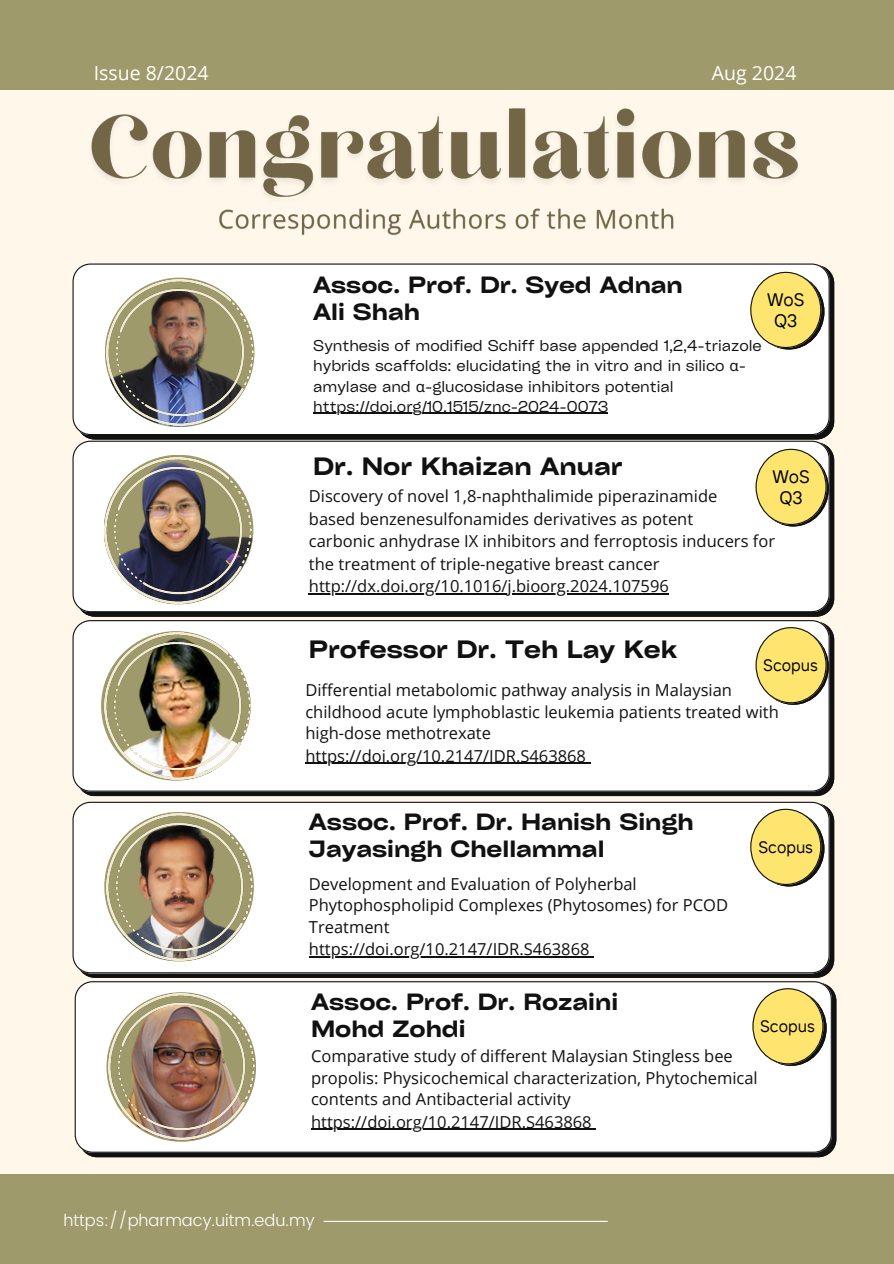
<style>
.page{position:relative;width:894px;height:1264px;background:#fff}
.page>*{position:absolute;margin:0;border:0;box-sizing:border-box;transform-origin:0 0}
.t1{font:600 expanded 24px "Cy Grotesk";color:#111}
.t2{font:600 expanded 22.5px/27px "Cy Grotesk";color:#111}
.t3{font:19.5px "Open Sans";color:#fff}
.t4{font:18px/21.3px "TT Interphases";color:#000;text-align:center}
.t5{font:16.5px/21.3px "Open Sans";color:#111}
.t6{font:300 16.5px "Poppins";color:#fff}
.t7{font:16.5px "TT Interphases";color:#000}
.t8{font:15px/20.2px "Cy Grotesk Key";color:#111}
.s1{font-family:"Noto Sans"}
</style>
<div class="page">
<div style="left:0;top:0;width:893px;height:1263px;background:#fff7ea"></div>
<div style="left:0;top:1174px;width:893px;height:89px;background:#9f9a6b"></div>
<hr style="left:323px;top:1220px;width:284px;height:1px;background:#fff">
<div style="left:83px;top:270px;width:751px;height:169px;background:#111"></div>
<div style="left:72px;top:263px;width:757px;height:171px;background:#fff"></div>
<img style="left:107px;top:279px;width:146px;height:147px">
<hr style="left:313px;top:413px;width:295px;height:1px;background:#111">
<svg style="left:750px;top:272px;width:74px;height:77px;background:#e9d785"></svg>
<svg style="left:82px;top:447px;width:752px;height:169px;background:#1d1c1c"></svg>
<div style="left:72px;top:440px;width:757px;height:171px;background:#fff"></div>
<img style="left:105px;top:457px;width:146px;height:146px">
<hr style="left:309px;top:593px;width:359px;height:1px;background:#111">
<svg style="left:755px;top:449px;width:73px;height:77px;background:#ebd986"></svg>
<svg style="left:82px;top:627px;width:752px;height:169px;background:#1f1f1f"></svg>
<div style="left:72px;top:620px;width:757px;height:171px;background:#fff"></div>
<hr style="left:305px;top:763px;width:281px;height:1px;background:#111">
<svg style="left:755px;top:627px;width:73px;height:77px;background:#ebd985"></svg>
<div style="left:0;top:0;width:893px;height:89px;background:#9f9a6b"></div>
<svg style="left:82px;top:809px;width:752px;height:168px;background:#2e2e2e"></svg>
<div style="left:72px;top:801px;width:757px;height:171px;background:#fff"></div>
<img style="left:104px;top:633px;width:147px;height:146px">
<hr style="left:309px;top:956px;width:280px;height:1px;background:#111">
<svg style="left:750px;top:808px;width:74px;height:78px;background:#e9d886"></svg>
<svg style="left:84px;top:988px;width:752px;height:169px;background:#1c1c1c"></svg>
<div style="left:75px;top:981px;width:756px;height:171px;background:#fff"></div>
<img style="left:106px;top:813px;width:146px;height:147px">
<hr style="left:311px;top:1128px;width:280px;height:1px;background:#111">
<svg style="left:752px;top:988px;width:74px;height:77px;background:#e9d885"></svg>
<img style="left:108px;top:993px;width:147px;height:146px">
<img style="left:91px;top:108px;width:707px;height:90px">
<img style="left:219px;top:208px;width:455px;height:28px">
<p class="t3" style="left:94px;top:59px;width:116px">Issue 8/2024</p>
<p class="t3" style="left:711px;top:59px;width:86px">Aug 2024</p>
<p class="t2" style="left:313px;top:271px;width:371px">Assoc. Prof. Dr. Syed Adnan<br>Ali Shah</p>
<h4 class="t8" style="left:313px;top:335px;width:450px">Synthesis of modified Schiff base appended 1,2,4-triazole hybrids scaffolds: elucidating the in vitro and in silico <span class="s1">α&shy;</span>amylase and <span class="s1">α</span>-glucosidase inhibitors potential</h4>
<h5 class="t8" style="left:313px;top:395px;width:296px">https://doi.org/10.1515/znc-2024-0073</h5>
<p class="t4" style="left:766px;top:288px;width:39px">WoS<br>Q3</p>
<p class="t1" style="left:313px;top:451px;width:311px">Dr. Nor Khaizan Anuar</p>
<h5 class="t5" style="left:309px;top:485px;width:410px">Discovery of novel 1,8-naphthalimide piperazinamide</h5>
<h2 class="t5" style="left:309px;top:507px;width:386px">based benzenesulfonamides derivatives as potent</h2>
<p class="t5" style="left:309px;top:529px;width:467px;line-height:22.5px">carbonic anhydrase IX inhibitors and ferroptosis inducers for the treatment of triple-negative breast cancer</p>
<p class="t5" style="left:309px;top:575px;width:361px">http://dx.doi.org/10.1016/j.bioorg.2024.107596</p>
<p class="t4" style="left:772px;top:465px;width:39px">WoS<br>Q3</p>
<p class="t1" style="left:309px;top:634px;width:370px">Professor Dr. Teh Lay Kek</p>
<p class="t5" style="left:305px;top:679px;width:475px">Differential metabolomic pathway analysis in Malaysian childhood acute lymphoblastic leukemia patients treated with high-dose methotrexate</p>
<p class="t5" style="left:305px;top:744px;width:282px">https://doi.org/10.2147/IDR.S463868</p>
<h2 class="t7" style="left:763px;top:654px;width:56px">Scopus</h2>
<p class="t2" style="left:309px;top:807px;width:386px">Assoc. Prof. Dr. Hanish Singh<br>Jayasingh Chellammal</p>
<p class="t5" style="left:309px;top:873px;width:420px">Development and Evaluation of Polyherbal<br>Phytophospholipid Complexes (Phytosomes) for PCOD<br>Treatment</p>
<p class="t5" style="left:309px;top:938px;width:282px">https://doi.org/10.2147/IDR.S463868</p>
<h4 class="t7" style="left:758px;top:836px;width:56px">Scopus</h4>
<p class="t2" style="left:311px;top:987px;width:308px">Assoc. Prof. Dr. Rozaini<br>Mohd Zohdi</p>
<p class="t5" style="left:311px;top:1045px;width:448px">Comparative study of different Malaysian Stingless bee propolis: Physicochemical characterization, Phytochemical contents and Antibacterial activity</p>
<p class="t5" style="left:311px;top:1110px;width:282px">https://doi.org/10.2147/IDR.S463868</p>
<p class="t7" style="left:760px;top:1015px;width:56px">Scopus</p>
<h5 class="t6" style="left:63px;top:1210px;width:252px">https://pharmacy.uitm.edu.my</h5>
</div>
